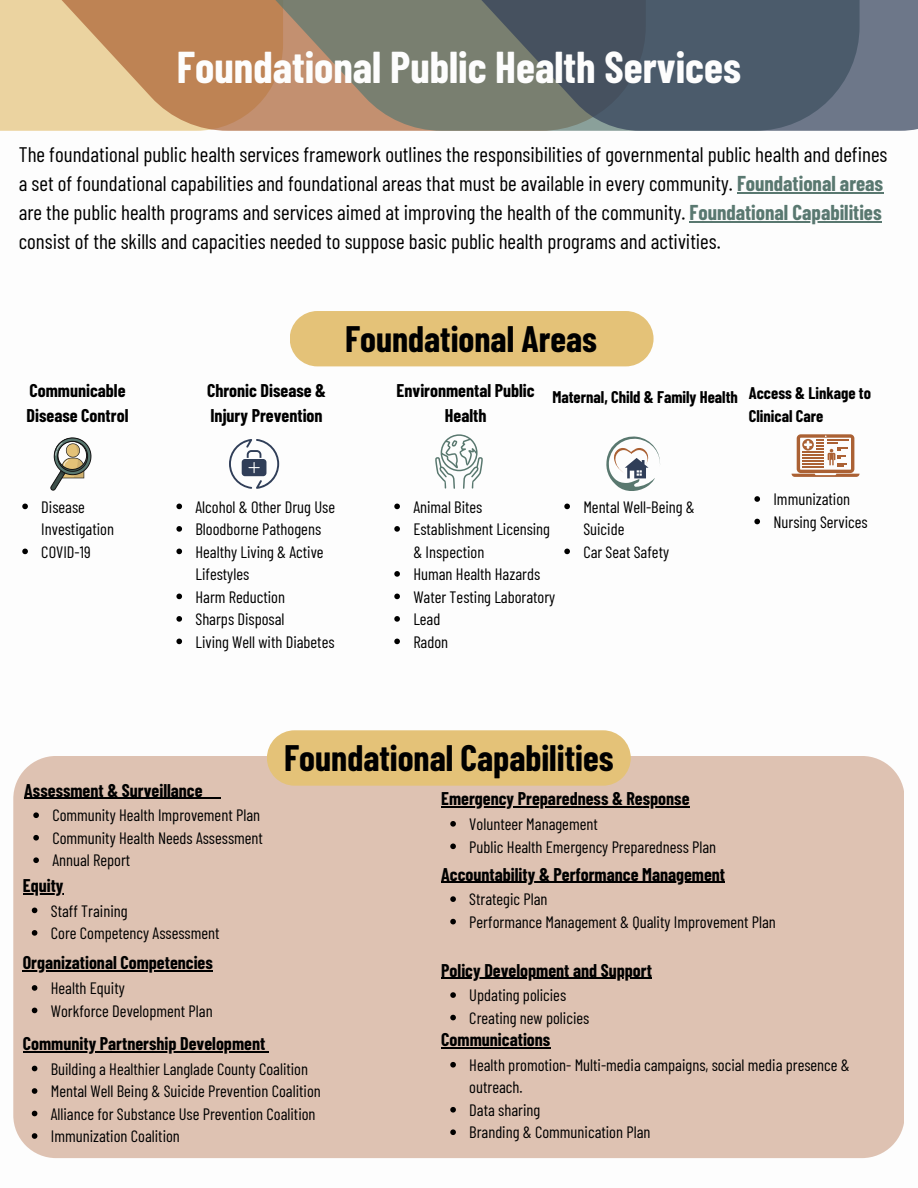
<style>
.page{position:relative;width:918px;height:1188px;background:#fff}
.page>*{position:absolute;margin:0;border:0;box-sizing:border-box;transform-origin:0 0}
.t1{font:700 43.5px "Barlow Condensed";color:#fdfdfd}
.t2{font:700 36px "Barlow Condensed";color:#000}
.t3{font:21px/29.2px "Barlow Condensed";color:#000}
.t4{font:700 18px/24.8px "Barlow Condensed";color:#000}
.t5{font:16.5px/22.5px "Barlow Condensed";color:#000}
.t6{font:700 16.5px/22.5px "Barlow Condensed";color:#000}
.s1{font-weight:700;color:#597870}
</style>
<div class="page">
<div style="left:0;top:0;width:646px;height:131px;background:#ebd3a0"></div>
<svg style="left:38px;top:0;width:266px;height:131px;fill:#be8354"></svg>
<svg style="left:304px;top:0;width:614px;height:131px;background:#656c6f"></svg>
<svg style="left:50px;top:437px;width:42px;height:53px"></svg>
<svg style="left:229px;top:439px;width:50px;height:49px"></svg>
<svg style="left:435px;top:434px;width:47px;height:54px"></svg>
<svg style="left:606px;top:436px;width:54px;height:55px"></svg>
<svg style="left:792px;top:434px;width:68px;height:43px"></svg>
<div style="left:13px;top:756px;width:891px;height:402px;background:#dec2b2"></div>
<div style="left:267px;top:730px;width:364px;height:56px;background:#e4c278"></div>
<hr style="left:737px;top:192px;width:146px;height:1px;background:#597870">
<hr style="left:690px;top:221px;width:192px;height:1px;background:#597870">
<svg style="left:22px;top:504px;width:6px;height:5px"></svg>
<svg style="left:22px;top:549px;width:6px;height:5px"></svg>
<svg style="left:176px;top:504px;width:6px;height:5px"></svg>
<svg style="left:176px;top:526px;width:6px;height:6px"></svg>
<svg style="left:176px;top:549px;width:6px;height:5px"></svg>
<svg style="left:176px;top:594px;width:6px;height:5px"></svg>
<svg style="left:176px;top:616px;width:6px;height:6px"></svg>
<svg style="left:176px;top:639px;width:6px;height:5px"></svg>
<svg style="left:394px;top:504px;width:6px;height:5px"></svg>
<svg style="left:394px;top:526px;width:6px;height:6px"></svg>
<svg style="left:394px;top:571px;width:6px;height:6px"></svg>
<svg style="left:394px;top:594px;width:6px;height:5px"></svg>
<svg style="left:394px;top:616px;width:6px;height:6px"></svg>
<svg style="left:394px;top:639px;width:6px;height:5px"></svg>
<svg style="left:564px;top:504px;width:6px;height:5px"></svg>
<svg style="left:564px;top:549px;width:6px;height:5px"></svg>
<svg style="left:754px;top:496px;width:6px;height:6px"></svg>
<svg style="left:754px;top:519px;width:6px;height:5px"></svg>
<div style="left:290px;top:311px;width:364px;height:55px;background:#e4c278"></div>
<hr style="left:24px;top:798px;width:179px;height:1px;background:#000">
<svg style="left:203px;top:798px;width:18px;height:1px"></svg>
<svg style="left:33px;top:812px;width:6px;height:6px"></svg>
<svg style="left:33px;top:835px;width:6px;height:6px"></svg>
<svg style="left:33px;top:857px;width:6px;height:6px"></svg>
<hr style="left:23px;top:1051px;width:242px;height:1px;background:#000">
<svg style="left:32px;top:1066px;width:5px;height:5px"></svg>
<svg style="left:32px;top:1088px;width:5px;height:6px"></svg>
<svg style="left:32px;top:1111px;width:5px;height:5px"></svg>
<svg style="left:32px;top:1133px;width:5px;height:6px"></svg>
<hr style="left:23px;top:893px;width:41px;height:1px;background:#000">
<svg style="left:32px;top:908px;width:5px;height:5px"></svg>
<svg style="left:32px;top:930px;width:5px;height:6px"></svg>
<hr style="left:23px;top:970px;width:190px;height:2px;background:#000">
<svg style="left:32px;top:985px;width:5px;height:6px"></svg>
<svg style="left:32px;top:1008px;width:5px;height:5px"></svg>
<hr style="left:441px;top:978px;width:211px;height:1px;background:#000">
<svg style="left:450px;top:992px;width:6px;height:6px"></svg>
<svg style="left:450px;top:1015px;width:6px;height:5px"></svg>
<hr style="left:441px;top:882px;width:284px;height:1px;background:#000">
<svg style="left:450px;top:896px;width:6px;height:6px"></svg>
<svg style="left:450px;top:919px;width:6px;height:5px"></svg>
<hr style="left:441px;top:806px;width:249px;height:2px;background:#000">
<svg style="left:450px;top:821px;width:6px;height:6px"></svg>
<svg style="left:450px;top:844px;width:6px;height:5px"></svg>
<hr style="left:441px;top:1047px;width:109px;height:1px;background:#000">
<svg style="left:450px;top:1062px;width:6px;height:6px"></svg>
<svg style="left:450px;top:1107px;width:6px;height:6px"></svg>
<svg style="left:450px;top:1129px;width:6px;height:6px"></svg>
<h1 class="t1" style="left:177px;top:39px;width:566px">Foundational Public Health Services</h1>
<h3 class="t3" style="left:19px;top:139px;width:870px">The foundational public health services framework outlines the responsibilities of governmental public health and defines a set of foundational capabilities and foundational areas that must be available in every community. <span class="s1">Foundational areas </span>are the public health programs and services aimed at improving the health of the community. <span class="s1">Foundational Capabilities</span></h3>
<h4 class="t3" style="left:19px;top:226px;width:703px">consist of the skills and capacities needed to suppose basic public health programs and activities.</h4>
<h4 class="t2" style="left:345px;top:316px;width:253px">Foundational Areas</h4>
<p class="t4" style="left:27px;top:378px;width:103px">Communicable<br>Disease Control</p>
<p class="t4" style="left:207px;top:378px;width:121px">Chronic Disease &amp;<br>Injury Prevention</p>
<p class="t4" style="left:397px;top:378px;width:140px;text-align:center">Environmental Public<br>Health</p>
<p class="t6" style="left:552px;top:385px;width:187px">Maternal, Child &amp; Family Health</p>
<p class="t6" style="left:749px;top:382px;width:124px">Access &amp; Linkage to<br>Clinical Care</p>
<p class="t5" style="left:41px;top:495px;width:74px">Disease<br>Investigation</p>
<p class="t5" style="left:41px;top:540px;width:51px">COVID-19</p>
<p class="t5" style="left:195px;top:495px;width:141px">Alcohol &amp; Other Drug Use</p>
<h2 class="t5" style="left:195px;top:517px;width:127px">Bloodborne Pathogens</h2>
<h4 class="t5" style="left:195px;top:540px;width:130px">Healthy Living &amp; Active<br>Lifestyles</h4>
<h4 class="t5" style="left:195px;top:585px;width:91px">Harm Reduction</h4>
<h4 class="t5" style="left:195px;top:607px;width:91px">Sharps Disposal</h4>
<p class="t5" style="left:195px;top:630px;width:141px">Living Well with Diabetes</p>
<p class="t5" style="left:413px;top:495px;width:71px">Animal Bites</p>
<p class="t5" style="left:413px;top:517px;width:138px">Establishment Licensing &amp; Inspection</p>
<p class="t5" style="left:413px;top:562px;width:128px">Human Health Hazards</p>
<p class="t5" style="left:413px;top:585px;width:143px">Water Testing Laboratory</p>
<p class="t5" style="left:413px;top:607px;width:29px">Lead</p>
<p class="t5" style="left:413px;top:630px;width:36px">Radon</p>
<p class="t5" style="left:583px;top:495px;width:113px">Mental Well-Being &amp;<br>Suicide</p>
<p class="t5" style="left:583px;top:540px;width:87px">Car Seat Safety</p>
<p class="t5" style="left:773px;top:487px;width:78px">Immunization</p>
<p class="t5" style="left:773px;top:510px;width:96px">Nursing Services</p>
<p class="t2" style="left:284px;top:735px;width:331px">Foundational Capabilities</p>
<p class="t4" style="left:24px;top:777px;width:180px">Assessment &amp; Surveillance</p>
<p class="t5" style="left:52px;top:804px;width:209px">Community Health Improvement Plan</p>
<p class="t5" style="left:52px;top:826px;width:212px">Community Health Needs Assessment</p>
<h2 class="t5" style="left:52px;top:849px;width:79px">Annual Report</h2>
<p class="t4" style="left:23px;top:872px;width:42px">Equity</p>
<p class="t5" style="left:51px;top:899px;width:78px">Staff Training</p>
<h4 class="t5" style="left:51px;top:921px;width:170px">Core Competency Assessment</h4>
<p class="t4" style="left:23px;top:950px;width:192px">Organizational Competencies</p>
<p class="t5" style="left:51px;top:976px;width:76px">Health Equity</p>
<h4 class="t5" style="left:51px;top:999px;width:163px">Workforce Development Plan</h4>
<h4 class="t4" style="left:23px;top:1030px;width:244px">Community Partnership Development</h4>
<p class="t5" style="left:51px;top:1057px;width:259px">Building a Healthier Langlade County Coalition</p>
<p class="t5" style="left:51px;top:1079px;width:272px">Mental Well Being &amp; Suicide Prevention Coalition</p>
<p class="t5" style="left:51px;top:1102px;width:266px">Alliance for Substance Use Prevention Coalition</p>
<h4 class="t5" style="left:51px;top:1124px;width:131px">Immunization Coalition</h4>
<p class="t4" style="left:441px;top:786px;width:250px">Emergency Preparedness &amp; Response</p>
<p class="t5" style="left:469px;top:812px;width:130px">Volunteer Management</p>
<h4 class="t5" style="left:469px;top:835px;width:248px">Public Health Emergency Preparedness Plan</h4>
<p class="t4" style="left:441px;top:861px;width:285px">Accountability &amp; Performance Management</p>
<p class="t5" style="left:469px;top:887px;width:80px">Strategic Plan</p>
<h4 class="t5" style="left:469px;top:910px;width:308px">Performance Management &amp; Quality Improvement Plan</h4>
<p class="t4" style="left:441px;top:957px;width:212px">Policy Development and Support</p>
<p class="t5" style="left:469px;top:983px;width:98px">Updating policies</p>
<h4 class="t5" style="left:469px;top:1006px;width:122px">Creating new policies</h4>
<p class="t4" style="left:441px;top:1027px;width:111px">Communications</p>
<p class="t5" style="left:469px;top:1053px;width:382px">Health promotion- Multi-media campaigns, social media presence &amp; outreach.</p>
<p class="t5" style="left:469px;top:1098px;width:73px">Data sharing</p>
<h4 class="t5" style="left:469px;top:1121px;width:183px">Branding &amp; Communication Plan</h4>
</div>
